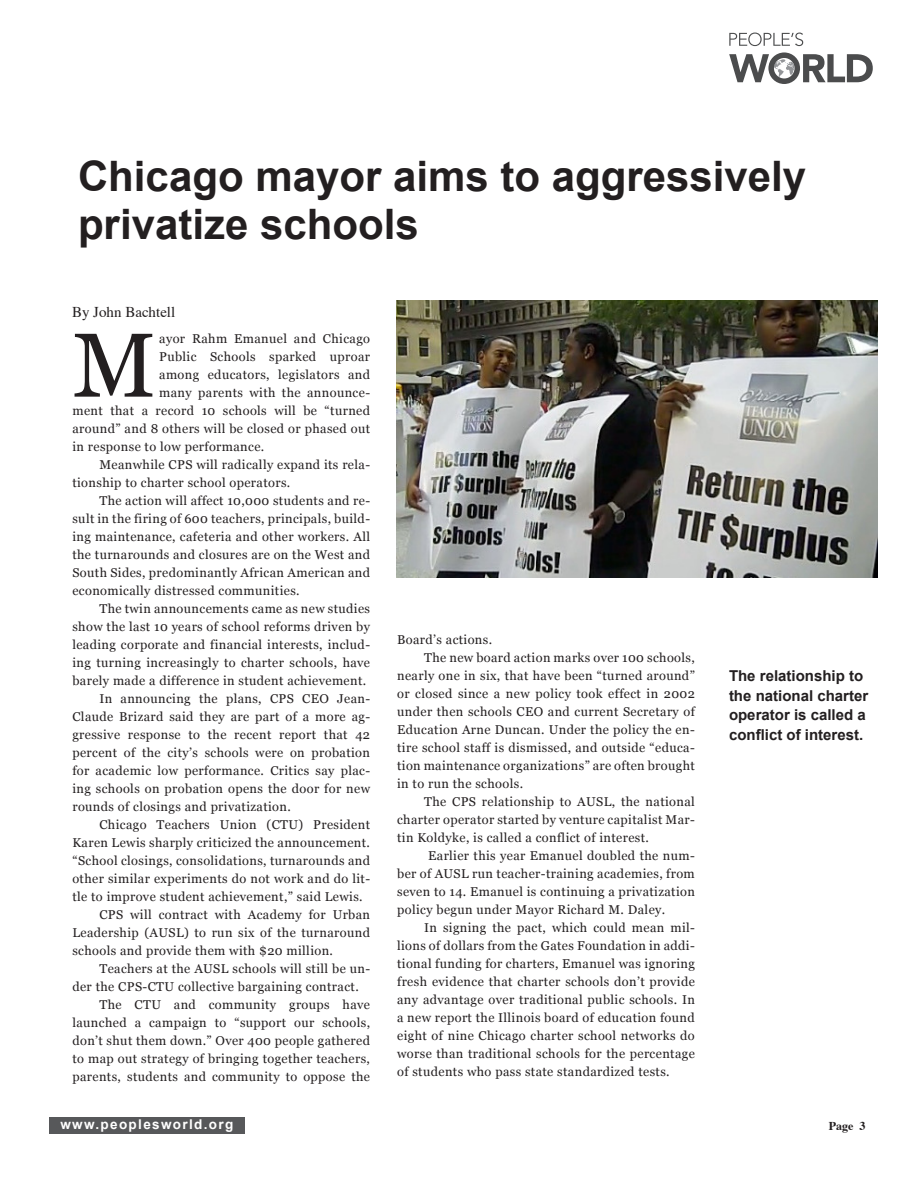
<style>
.page{position:relative;width:918px;height:1188px;background:#fff}
.page>*{position:absolute;margin:0;border:0;box-sizing:border-box;transform-origin:0 0}
.caps_paragraph{font:90.75px "Georgia";color:#231f20}
.title_arial-medium{font:700 42px/48px "Arial";color:#231f20}
.quote{font:700 15px/19.5px "Arial";color:#231f20}
.by_line{font:15px "Times";color:#231f20}
.t1{font:700 13.5px "Arial";letter-spacing:.1em;color:#fff}
.body-text{font:12.75px/18px "Georgia";letter-spacing:.03em;color:#231f20;text-align:justify}
.caps_paragraph-2{font:12.75px "Georgia";letter-spacing:.03em;color:#231f20}
.by_line-2{font:700 12px "Times";color:#231f20}
</style>
<div class="page">
<div style="left:49px;top:1118px;width:196px;height:16px;background:#57585a"></div>
<svg style="left:729px;top:33px;width:74px;height:13px"></svg>
<svg style="left:729px;top:52px;width:144px;height:32px"></svg>
<img style="left:396px;top:300px;width:481px;height:277px">
<p class="title_arial-medium" style="left:78px;top:153px;width:730px">Chicago mayor aims to aggressively privatize schools</p>
<p class="by_line" style="left:72px;top:297px;width:105px">By John Bachtell</p>
<p class="caps_paragraph" style="left:72px;top:310px;width:86px">M</p>
<p class="caps_paragraph-2" style="left:159px;top:331px;width:212px">ayor Rahm Emanuel and Chicago</p>
<p class="caps_paragraph-2" style="left:159px;top:349px;width:212px">Public Schools sparked uproar</p>
<p class="caps_paragraph-2" style="left:159px;top:367px;width:212px">among educators, legislators and</p>
<p class="caps_paragraph-2" style="left:159px;top:385px;width:212px">many parents with the announce-</p>
<p class="caps_paragraph-2" style="left:72px;top:403px;width:299px">ment that a record 10 schools will be “turned</p>
<p class="caps_paragraph-2" style="left:72px;top:421px;width:299px">around” and 8 others will be closed or phased out</p>
<p class="caps_paragraph-2" style="left:72px;top:439px;width:193px">in response to low performance.</p>
<p class="body-text" style="left:72px;top:456px;width:299px;text-indent:27px">Meanwhile CPS will radically expand its rela&shy;tionship to charter school operators.</p>
<p class="body-text" style="left:72px;top:492px;width:299px;text-indent:27px">The action will affect 10,000 students and re&shy;sult in the firing of 600 teachers, principals, build&shy;ing maintenance, cafeteria and other workers. All the turnarounds and closures are on the West and South Sides, predominantly African American and economically distressed communities.</p>
<p class="body-text" style="left:72px;top:600px;width:299px;text-indent:27px">The twin announcements came as new studies show the last 10 years of school reforms driven by leading corporate and financial interests, includ&shy;ing turning increasingly to charter schools, have barely made a difference in student achievement.</p>
<p class="body-text" style="left:72px;top:690px;width:299px;text-indent:27px">In announcing the plans, CPS CEO Jean-Claude Brizard said they are part of a more ag&shy;gressive response to the recent report that 42 percent of the city’s schools were on probation for academic low performance. Critics say plac&shy;ing schools on probation opens the door for new rounds of closings and privatization.</p>
<p class="body-text" style="left:72px;top:816px;width:299px;text-indent:27px">Chicago Teachers Union (CTU) President Karen Lewis sharply criticized the announcement. “School closings, consolidations, turnarounds and other similar experiments do not work and do lit&shy;tle to improve student achievement,” said Lewis.</p>
<p class="body-text" style="left:72px;top:906px;width:299px;text-indent:27px">CPS will contract with Academy for Urban Leadership (AUSL) to run six of the turnaround schools and provide them with $20 million.</p>
<p class="body-text" style="left:72px;top:960px;width:299px;text-indent:27px">Teachers at the AUSL schools will still be un&shy;der the CPS-CTU collective bargaining contract.</p>
<p class="body-text" style="left:72px;top:996px;width:299px;text-indent:27px">The CTU and community groups have launched a campaign to “support our schools, don’t shut them down.” Over 400 people gathered to map out strategy of bringing together teachers, parents, students and community to oppose the</p>
<p class="t1" style="left:60px;top:1116px;width:174px">www.peoplesworld.org</p>
<p class="body-text" style="left:397px;top:631px;width:97px">Board’s actions.</p>
<p class="body-text" style="left:397px;top:649px;width:299px;text-indent:27px">The new board action marks over 100 schools, nearly one in six, that have been “turned around” or closed since a new policy took effect in 2002 under then schools CEO and current Secretary of Education Arne Duncan. Under the policy the en&shy;tire school staff is dismissed, and outside “educa&shy;tion maintenance organizations” are often brought in to run the schools.</p>
<p class="body-text" style="left:397px;top:793px;width:299px;text-indent:27px">The CPS relationship to AUSL, the national charter operator started by venture capitalist Mar&shy;tin Koldyke, is called a conflict of interest.</p>
<p class="body-text" style="left:397px;top:847px;width:299px;text-indent:31px">Earlier this year Emanuel doubled the num&shy;ber of AUSL run teacher-training academies, from seven to 14. Emanuel is continuing a privatization policy begun under Mayor Richard M. Daley.</p>
<p class="body-text" style="left:397px;top:919px;width:299px;text-indent:27px">In signing the pact, which could mean mil&shy;lions of dollars from the Gates Foundation in addi&shy;tional funding for charters, Emanuel was ignoring fresh evidence that charter schools don’t provide any advantage over traditional public schools. In a new report the Illinois board of education found eight of nine Chicago charter school networks do worse than traditional schools for the percentage of students who pass state standardized tests.</p>
<p class="quote" style="left:729px;top:667px;width:141px">The relationship to the national charter operator is called a conflict of interest.</p>
<p class="by_line-2" style="left:829px;top:1114px;width:38px">Page 3</p>
</div>
